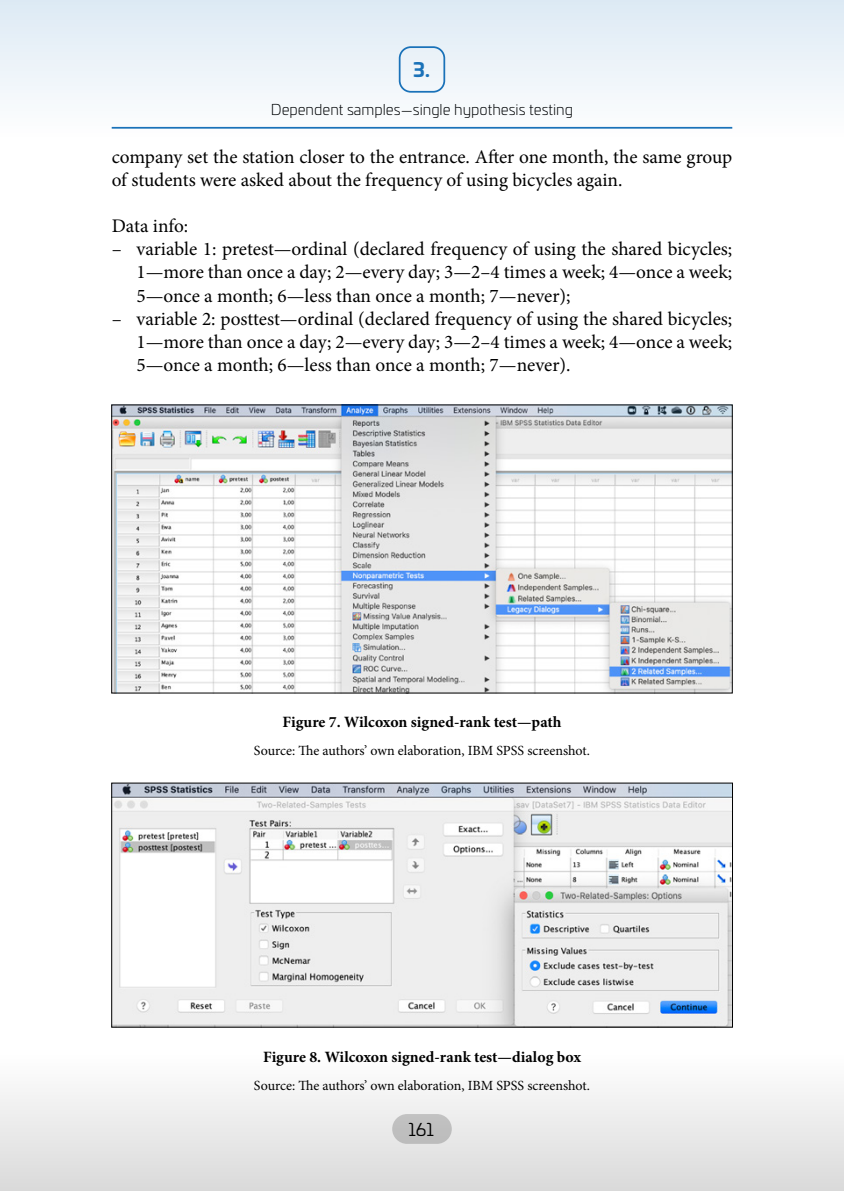
<style>
.page{position:relative;width:844px;height:1191px;background:#fff}
.page>*{position:absolute;margin:0;border:0;box-sizing:border-box;transform-origin:0 0}
.t1{font:19.25px/23.1px "Minion Pro";letter-spacing:-.005em;color:#000;text-align:justify}
.t2{font:700 19.25px "Univia Pro";color:#1a72b9}
.t3{font:17.5px "Univia Pro";color:#000}
.t4{font:700 15.75px "Minion Pro";color:#000}
.t5{font:300 14.88px "Univia Pro";color:#000}
.t6{font:14px "Minion Pro";letter-spacing:-.005em;color:#000}
</style>
<div class="page">
<img style="left:113px;top:407px;width:617px;height:284px">
<img style="left:113px;top:785px;width:617px;height:240px">
<div style="left:0;top:1052px;width:843px;height:139px;background:linear-gradient(to bottom,#fff,#d9d9d9)"></div>
<div style="left:0;top:0;width:843px;height:139px;background:linear-gradient(to bottom,#dfebf5,#f7fafc)"></div>
<p class="t2" style="left:413px;top:55px;width:18px">3.</p>
<p class="t5" style="left:271px;top:99px;width:304px">Dependent samples—single hypothesis testing</p>
<p class="t1" style="left:112px;top:145px;width:622px">company set the station closer to the entrance. After one month, the same group of students were asked about the frequency of using bicycles again.</p>
<p class="t1" style="left:112px;top:215px;width:78px">Data info:</p>
<p class="t1" style="left:136px;top:238px;width:597px;text-indent:-25px">– variable 1: pretest—ordinal (declared frequency of using the shared bicycles; 1—more than once a day; 2—every day; 3—2–4 times a week; 4—once a week; 5—once a month; 6—less than once a month; 7—never);</p>
<p class="t1" style="left:136px;top:307px;width:597px;text-indent:-25px">– variable 2: posttest—ordinal (declared frequency of using the shared bicycles; 1—more than once a day; 2—every day; 3—2–4 times a week; 4—once a week; 5—once a month; 6—less than once a month; 7—never).</p>
<p class="t4" style="left:282px;top:711px;width:280px">Figure 7. Wilcoxon signed-rank test—path</p>
<p class="t6" style="left:254px;top:741px;width:337px">Source: The authors’ own elaboration, IBM SPSS screenshot.</p>
<p class="t4" style="left:263px;top:1045px;width:319px">Figure 8. Wilcoxon signed-rank test—dialog box</p>
<p class="t6" style="left:254px;top:1075px;width:337px">Source: The authors’ own elaboration, IBM SPSS screenshot.</p>
<p class="t3" style="left:408px;top:1116px;width:27px">161</p>
</div>
